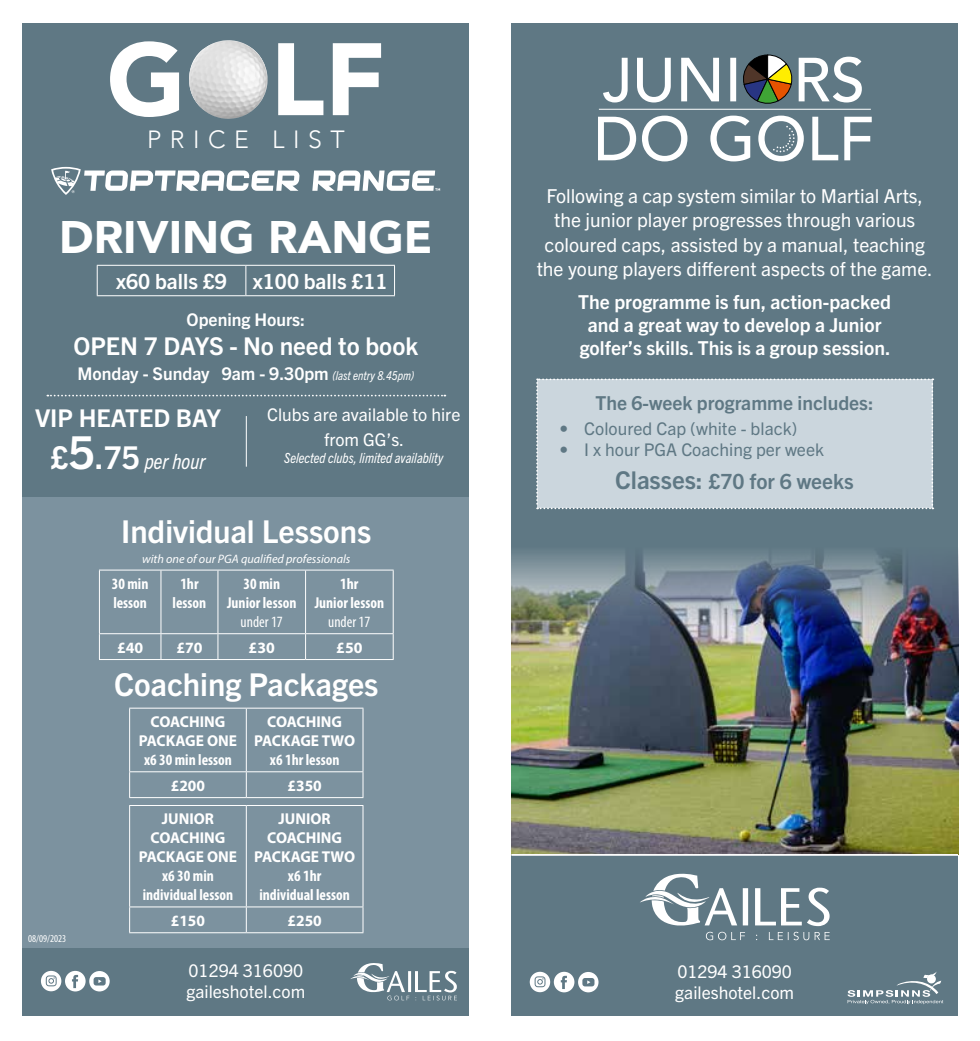
<style>
.page{position:relative;width:980px;height:1041px;background:#fff}
.page>*{position:absolute;margin:0;border:0;box-sizing:border-box;transform-origin:0 0}
.t1{font:900 101.67px "Avenir";color:#fff}
.t2{font:900 45.5px "Avenir";color:#fff}
.t3{font:700 31.5px "Trade Gothic Next LT Pro";color:#fff}
.t4{font:300 24.85px "Avenir";letter-spacing:.34em;color:#fff}
.t5{font:700 24.5px "Trade Gothic Next LT Pro";color:#fff}
.t6{font:700 21px "Trade Gothic Next LT Pro";color:#fff}
.t7{font:700 21px "Trade Gothic Next LT Pro";color:#5f7884}
.t8{font:italic condensed 21px "Trade Gothic Next LT Pro";color:#fff}
.t9{font:19.25px/24.5px "Trade Gothic Next LT Pro";color:#fff;text-align:center}
.t10{font:700 19.25px/23.1px "Trade Gothic Next LT Pro";color:#fff;text-align:center}
.t11{font:700 19.25px "Trade Gothic Next LT Pro";color:#5f7884}
.t12{font:17.5px/21px "Trade Gothic Next LT Pro";color:#fff}
.t13{font:700 17.5px "Trade Gothic Next LT Pro";color:#fff}
.t14{font:17.5px "Trade Gothic Next LT Pro";color:#5f7884}
.t15{font:700 condensed 15.75px/18.9px "Myriad Pro";color:#fff;text-align:center}
.t16{font:700 15.75px/18.9px "Myriad Pro";color:#fff;text-align:center}
.t17{font:condensed 15.75px "Myriad Pro";color:#fff}
.t18{font:italic condensed 14px "Trade Gothic Next LT Pro";color:#fff}
.t19{font:italic 12.25px "Myriad Pro";color:#fff}
.t20{font:condensed 10.5px "Myriad Pro";color:#fff}
.s1{font-weight:400;font-style:italic;font-stretch:condensed;font-size:12.25px}
.s2{font-weight:700;font-style:normal;font-stretch:normal;font-size:31.5px}
.s3{font-weight:700;font-style:normal;font-stretch:normal;font-size:45.5px}
.s4{font-size:24.5px}
</style>
<div class="page">
<div style="left:511px;top:24px;width:447px;height:992px;background:#5f7884"></div>
<div style="left:536px;top:378px;width:397px;height:131px;background:#cbd6dd"></div>
<svg style="left:847px;top:972px;width:96px;height:32px"></svg>
<svg style="left:640px;top:873px;width:189px;height:67px"></svg>
<svg style="left:603px;top:55px;width:258px;height:49px"></svg>
<svg style="left:598px;top:116px;width:273px;height:45px"></svg>
<hr style="left:599px;top:109px;width:271px;height:1px;background:#fff">
<svg style="left:530px;top:971px;width:68px;height:21px"></svg>
<img style="left:511px;top:553px;width:447px;height:301px">
<hr style="left:511px;top:854px;width:447px;height:1px;background:#fff">
<div style="left:23px;top:23px;width:446px;height:992px;background:#5f7884"></div>
<div style="left:23px;top:497px;width:446px;height:450px;background:#7c929f"></div>
<svg style="left:41px;top:971px;width:69px;height:20px"></svg>
<img style="left:189px;top:40px;width:63px;height:79px">
<hr style="left:97px;top:265px;width:149px;height:1px;background:#fff">
<svg style="left:97px;top:266px;width:1px;height:29px"></svg>
<hr style="left:246px;top:265px;width:149px;height:1px;background:#fff">
<svg style="left:245px;top:266px;width:1px;height:29px"></svg>
<svg style="left:394px;top:266px;width:1px;height:29px"></svg>
<hr style="left:97px;top:295px;width:149px;height:1px;background:#fff">
<hr style="left:246px;top:295px;width:149px;height:1px;background:#fff">
<svg style="left:51px;top:167px;width:249px;height:28px"></svg>
<svg style="left:312px;top:170px;width:128px;height:21px"></svg>
<svg style="left:47px;top:395px;width:398px;height:1px"></svg>
<hr style="left:99px;top:569px;width:62px;height:1px;background:#fff">
<hr style="left:99px;top:570px;width:1px;height:63px;background:#fff">
<hr style="left:161px;top:569px;width:57px;height:1px;background:#fff">
<hr style="left:160px;top:570px;width:1px;height:63px;background:#fff">
<hr style="left:218px;top:569px;width:87px;height:1px;background:#fff">
<hr style="left:217px;top:570px;width:1px;height:63px;background:#fff">
<hr style="left:305px;top:569px;width:88px;height:1px;background:#fff">
<hr style="left:305px;top:570px;width:1px;height:63px;background:#fff">
<hr style="left:393px;top:570px;width:1px;height:63px;background:#fff">
<hr style="left:99px;top:633px;width:62px;height:1px;background:#fff">
<svg style="left:99px;top:634px;width:1px;height:25px"></svg>
<hr style="left:161px;top:633px;width:57px;height:1px;background:#fff">
<svg style="left:160px;top:634px;width:1px;height:25px"></svg>
<hr style="left:218px;top:633px;width:87px;height:1px;background:#fff">
<svg style="left:217px;top:634px;width:1px;height:25px"></svg>
<hr style="left:305px;top:633px;width:88px;height:1px;background:#fff">
<svg style="left:305px;top:634px;width:1px;height:25px"></svg>
<svg style="left:393px;top:634px;width:1px;height:25px"></svg>
<hr style="left:99px;top:659px;width:62px;height:1px;background:#fff">
<hr style="left:161px;top:659px;width:57px;height:1px;background:#fff">
<hr style="left:218px;top:659px;width:87px;height:1px;background:#fff">
<hr style="left:305px;top:659px;width:88px;height:1px;background:#fff">
<hr style="left:129px;top:707px;width:117px;height:1px;background:#fff">
<hr style="left:129px;top:708px;width:1px;height:63px;background:#fff">
<hr style="left:246px;top:707px;width:117px;height:1px;background:#fff">
<hr style="left:246px;top:708px;width:1px;height:63px;background:#fff">
<hr style="left:362px;top:708px;width:1px;height:63px;background:#fff">
<hr style="left:129px;top:771px;width:117px;height:1px;background:#fff">
<svg style="left:129px;top:772px;width:1px;height:25px"></svg>
<hr style="left:246px;top:771px;width:117px;height:1px;background:#fff">
<svg style="left:246px;top:772px;width:1px;height:25px"></svg>
<svg style="left:362px;top:772px;width:1px;height:25px"></svg>
<hr style="left:129px;top:797px;width:117px;height:1px;background:#fff">
<hr style="left:246px;top:797px;width:117px;height:1px;background:#fff">
<hr style="left:129px;top:805px;width:117px;height:1px;background:#fff">
<hr style="left:129px;top:806px;width:1px;height:100px;background:#fff">
<hr style="left:246px;top:805px;width:117px;height:1px;background:#fff">
<hr style="left:246px;top:806px;width:1px;height:100px;background:#fff">
<hr style="left:362px;top:806px;width:1px;height:100px;background:#fff">
<hr style="left:129px;top:906px;width:117px;height:1px;background:#fff">
<svg style="left:129px;top:907px;width:1px;height:25px"></svg>
<hr style="left:246px;top:906px;width:117px;height:1px;background:#fff">
<svg style="left:246px;top:907px;width:1px;height:25px"></svg>
<svg style="left:362px;top:907px;width:1px;height:25px"></svg>
<hr style="left:129px;top:932px;width:117px;height:1px;background:#fff">
<hr style="left:246px;top:932px;width:117px;height:1px;background:#fff">
<svg style="left:350px;top:963px;width:107px;height:37px"></svg>
<hr style="left:246px;top:416px;width:1px;height:50px;background:#fff">
<h1 class="t1" style="left:107px;top:-7px;width:280px">GOLF</h1>
<p class="t4" style="left:147px;top:125px;width:199px">PRICE LIST</p>
<h2 class="t2" style="left:59px;top:198px;width:375px">DRIVING RANGE</h2>
<p class="t6" style="left:116px;top:266px;width:273px">x60 balls £9 x100 balls £11</p>
<p class="t13" style="left:187px;top:307px;width:120px">Opening Hours:</p>
<p class="t5" style="left:73px;top:329px;width:346px">OPEN 7 DAYS - No need to book</p>
<p class="t13" style="left:77px;top:361px;width:338px">Monday - Sunday 9am - 9.30pm <span class="s1">(last entry 8.45pm)</span></p>
<p class="t5" style="left:35px;top:401px;width:187px">VIP HEATED BAY</p>
<p class="t8" style="left:51px;top:447px;width:156px"><span class="s2">£</span><span class="s3">5</span><span class="s2">.75</span> per hour</p>
<p class="t12" style="left:267px;top:401px;width:195px;line-height:24.5px;text-align:center">Clubs are available to hire from GG’s.</p>
<p class="t18" style="left:284px;top:448px;width:160px">Selected clubs, limited availablity</p>
<h3 class="t3" style="left:121px;top:510px;width:252px">Individual Lessons</h3>
<p class="t19" style="left:142px;top:551px;width:210px">with one of our PGA qualified professionals</p>
<p class="t15" style="left:112px;top:574px;width:38px;text-align:left">30 min lesson</p>
<p class="t15" style="left:173px;top:574px;width:35px">1hr lesson</p>
<p class="t15" style="left:227px;top:574px;width:71px">30 min<br>Junior lesson</p>
<p class="t17" style="left:241px;top:612px;width:44px">under 17</p>
<p class="t15" style="left:315px;top:574px;width:71px">1hr<br>Junior lesson</p>
<p class="t17" style="left:328px;top:612px;width:44px">under 17</p>
<p class="t16" style="left:117px;top:637px;width:28px">£40</p>
<p class="t16" style="left:176px;top:637px;width:28px">£70</p>
<p class="t16" style="left:249px;top:637px;width:28px">£30</p>
<p class="t16" style="left:336px;top:637px;width:28px">£50</p>
<h3 class="t3" style="left:114px;top:662px;width:266px">Coaching Packages</h3>
<p class="t16" style="left:139px;top:711px;width:100px">COACHING<br>PACKAGE ONE</p>
<p class="t15" style="left:144px;top:749px;width:89px">x6 30 min lesson</p>
<p class="t16" style="left:254px;top:711px;width:103px">COACHING<br>PACKAGE TWO</p>
<p class="t15" style="left:270px;top:749px;width:71px">x6 1hr lesson</p>
<p class="t16" style="left:171px;top:775px;width:36px">£200</p>
<p class="t16" style="left:287px;top:775px;width:36px">£350</p>
<p class="t16" style="left:139px;top:809px;width:100px">JUNIOR<br>COACHING<br>PACKAGE ONE</p>
<p class="t15" style="left:143px;top:866px;width:92px">x6 30 min individual lesson</p>
<p class="t16" style="left:254px;top:809px;width:103px">JUNIOR<br>COACHING<br>PACKAGE TWO</p>
<p class="t15" style="left:259px;top:866px;width:92px">x6 1hr individual lesson</p>
<p class="t20" style="left:28px;top:932px;width:40px">08/09/2023</p>
<p class="t16" style="left:171px;top:910px;width:36px">£150</p>
<p class="t16" style="left:287px;top:910px;width:36px">£250</p>
<p class="t12" style="left:186px;top:959px;width:120px">01294 316090 gaileshotel.com</p>
<p class="t9" style="left:536px;top:182px;width:397px">Following a cap system similar to Martial Arts, the junior player progresses through various coloured caps, assisted by a manual, teaching the young players different aspects of the game.</p>
<p class="t10" style="left:578px;top:289px;width:314px">The programme is fun, action-packed and a great way to develop a Junior golfer’s skills. This is a group session.</p>
<p class="t11" style="left:595px;top:389px;width:279px">The 6-week programme includes:</p>
<p class="t14" style="left:559px;top:417px;width:239px">• Coloured Cap (white - black)</p>
<p class="t14" style="left:559px;top:438px;width:266px">• I x hour PGA Coaching per week</p>
<p class="t7" style="left:615px;top:467px;width:240px"><span class="s4">Classes:</span> £70 for 6 weeks</p>
<p class="t12" style="left:675px;top:960px;width:120px">01294 316090 gaileshotel.com</p>
</div>
